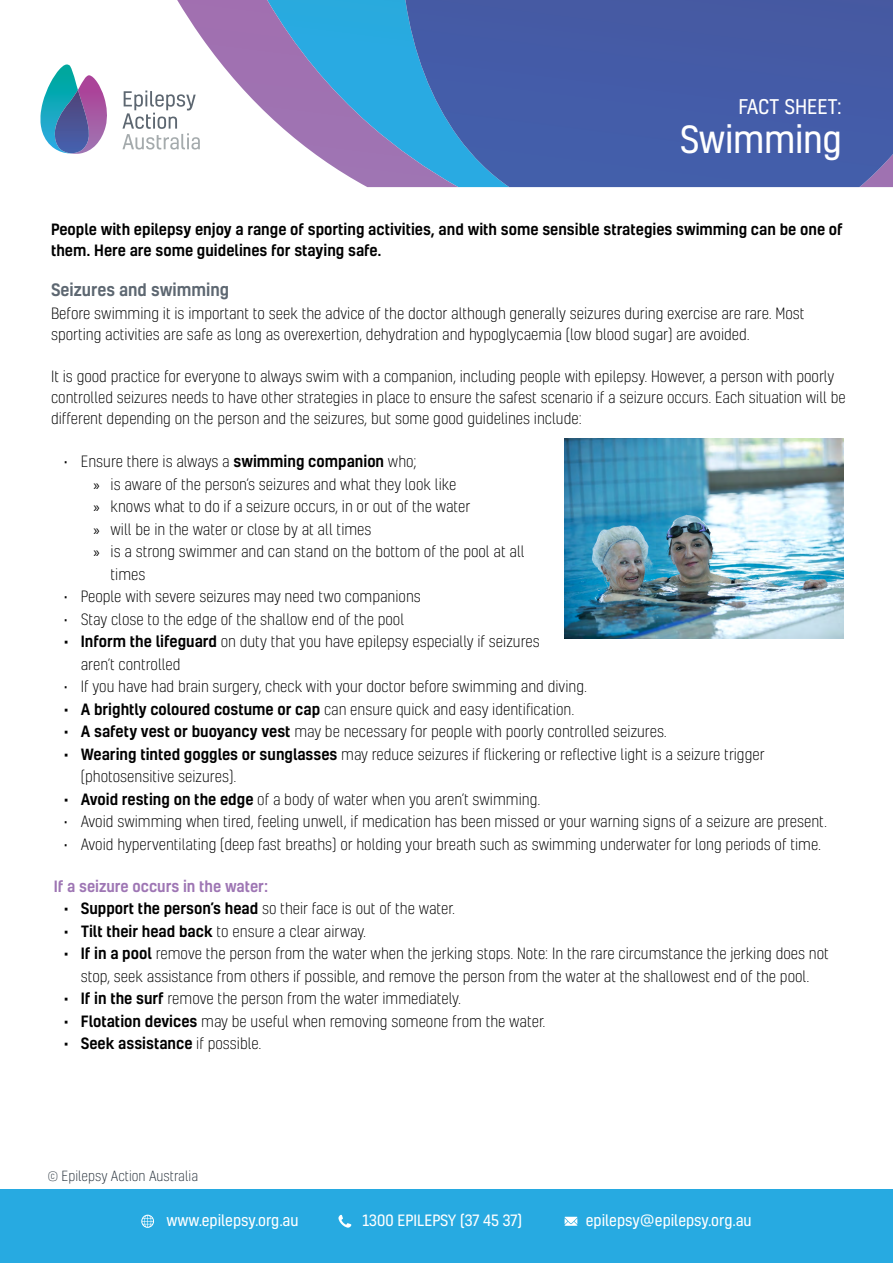
<style>
.page{position:relative;width:893px;height:1263px;background:#fff}
.page>*{position:absolute;margin:0;border:0;box-sizing:border-box;transform-origin:0 0}
.t1{font:36px "Kelson";letter-spacing:-.01em;color:#fff}
.t2{font:19.5px "Kelson";letter-spacing:-.015em;color:#fff}
.t3{font:500 16.5px "Kelson";color:#5d6771}
.t4{font:300 15px/21px "Kelson";color:#000}
.t5{font:500 15px/21px "Kelson";color:#000}
.t6{font:15px "Kelson";color:#fff}
.t7{font:500 15px "Kelson";color:#9e76b4}
.t8{font:300 13.5px "Kelson";color:#29333d}
.s1{font-weight:500}
.s2{font-family:"Myriad Pro";font-weight:400}
.s3{font-weight:300}
</style>
<div class="page">
<div style="left:0;top:1190px;width:893px;height:73px;background:#27aae1"></div>
<svg style="left:141px;top:1215px;width:13px;height:13px"></svg>
<svg style="left:565px;top:1217px;width:12px;height:9px"></svg>
<svg style="left:338px;top:1215px;width:13px;height:12px"></svg>
<div style="left:617px;top:0;width:276px;height:187px;background:#445ba7"></div>
<img style="left:191px;top:0;width:426px;height:187px">
<svg style="left:40px;top:64px;width:67px;height:90px"></svg>
<img style="left:54px;top:90px;width:36px;height:63px">
<svg style="left:122px;top:91px;width:78px;height:59px"></svg>
<img style="left:564px;top:439px;width:279px;height:200px">
<h2 class="t2" style="left:738px;top:93px;width:105px">FACT SHEET:</h2>
<h1 class="t1" style="left:680px;top:115px;width:164px">Swimming</h1>
<p class="t5" style="left:51px;top:218px;width:793px">People with epilepsy enjoy a range of sporting activities, and with some sensible strategies swimming can be one of them. Here are some guidelines for staying safe.</p>
<p class="t3" style="left:51px;top:278px;width:180px">Seizures and swimming</p>
<p class="t4" style="left:51px;top:302px;width:755px">Before swimming it is important to seek the advice of the doctor although generally seizures during exercise are rare. Most sporting activities are safe as long as overexertion, dehydration and hypoglycaemia (low blood sugar) are avoided.</p>
<p class="t4" style="left:51px;top:365px;width:796px">It is good practice for everyone to always swim with a companion, including people with epilepsy. However, a person with poorly controlled seizures needs to have other strategies in place to ensure the safest scenario if a seizure occurs. Each situation will be different depending on the person and the seizures, but some good guidelines include:</p>
<p class="t4" style="left:64px;top:451px;width:354px">• Ensure there is always a <span class="s1">swimming companion</span> who;</p>
<p class="t4" style="left:94px;top:473px;width:364px"><span class="s2">»</span> is aware of the person’s seizures and what they look like</p>
<p class="t4" style="left:94px;top:496px;width:378px"><span class="s2">»</span> knows what to do if a seizure occurs, in or out of the water</p>
<p class="t4" style="left:94px;top:518px;width:280px"><span class="s2">»</span> will be in the water or close by at all times</p>
<p class="t4" style="left:94px;top:541px;width:433px"><span class="s2">»</span> is a strong swimmer and can stand on the bottom of the pool at all</p>
<p class="t4" style="left:111px;top:563px;width:36px">times</p>
<p class="t4" style="left:64px;top:586px;width:359px">• People with severe seizures may need two companions</p>
<p class="t4" style="left:64px;top:608px;width:342px">• Stay close to the edge of the shallow end of the pool</p>
<p class="t4" style="left:81px;top:630px;width:460px;line-height:22.5px;text-indent:-17px"><span class="s1">• Inform the lifeguard</span> on duty that you have epilepsy especially if seizures aren’t controlled</p>
<p class="t4" style="left:64px;top:676px;width:525px">• If you have had brain surgery, check with your doctor before swimming and diving.</p>
<p class="t4" style="left:64px;top:698px;width:512px"><span class="s1">• A brightly coloured costume or cap</span> can ensure quick and easy identification.</p>
<p class="t4" style="left:64px;top:721px;width:605px"><span class="s1">• A safety vest or buoyancy vest</span> may be necessary for people with poorly controlled seizures.</p>
<p class="t4" style="left:81px;top:742px;width:685px;line-height:22.5px;text-indent:-17px"><span class="s1">• Wearing tinted goggles or sunglasses</span> may reduce seizures if flickering or reflective light is a seizure trigger (photosensitive seizures).</p>
<p class="t4" style="left:64px;top:788px;width:478px"><span class="s1">• Avoid resting on the edge</span> of a body of water when you aren’t swimming.</p>
<p class="t4" style="left:64px;top:811px;width:765px">• Avoid swimming when tired, feeling unwell, if medication has been missed or your warning signs of a seizure are present.</p>
<p class="t4" style="left:64px;top:833px;width:759px">• Avoid hyperventilating (deep fast breaths) or holding your breath such as swimming underwater for long periods of time.</p>
<p class="t7" style="left:54px;top:876px;width:216px">If a seizure occurs in the water:</p>
<p class="t4" style="left:64px;top:898px;width:393px"><span class="s1">• Support the person’s head</span> so their face is out of the water.</p>
<p class="t4" style="left:64px;top:920px;width:304px"><span class="s1">• Tilt their head back</span> to ensure a clear airway.</p>
<p class="t4" style="left:64px;top:942px;width:767px;line-height:22.5px;text-align:center"><span class="s1">• If in a pool</span> remove the person from the water when the jerking stops. Note: In the rare circumstance the jerking does not stop, seek assistance from others if possible, and remove the person from the water at the shallowest end of the pool.</p>
<p class="t4" style="left:64px;top:988px;width:399px"><span class="s1">• If in the surf</span> remove the person from the water immediately.</p>
<p class="t4" style="left:64px;top:1010px;width:483px"><span class="s1">• Flotation devices</span> may be useful when removing someone from the water.</p>
<p class="t5" style="left:64px;top:1032px;width:199px">• Seek assistance <span class="s3">if possible.</span></p>
<p class="t8" style="left:48px;top:1167px;width:152px">© Epilepsy Action Australia</p>
<p class="t6" style="left:167px;top:1211px;width:134px">www.epilepsy.org.au</p>
<p class="t6" style="left:362px;top:1211px;width:161px">1300 EPILEPSY (37 45 37)</p>
<p class="t6" style="left:586px;top:1211px;width:167px">epilepsy@epilepsy.org.au</p>
</div>
